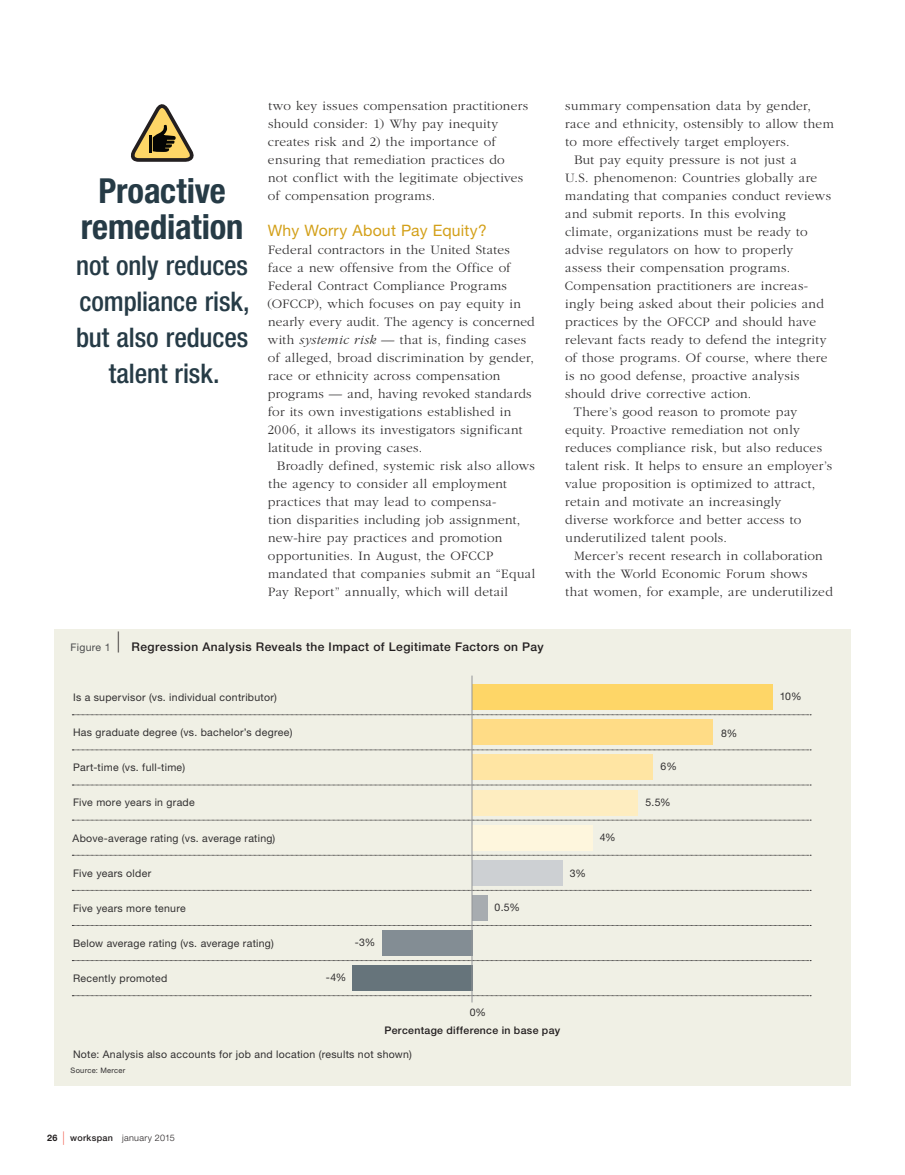
<style>
.page{position:relative;width:905px;height:1175px;background:#fff}
.page>*{position:absolute;margin:0;border:0;box-sizing:border-box;transform-origin:0 0}
.PQ-fpo{font:700 condensed 34.5px/36px "Helvetica Neue LT Std";letter-spacing:-.005em;color:#263b46;text-align:center}
.PQ-fpo-2{font:500 condensed 27px/36px "Helvetica Neue LT Std";letter-spacing:-.005em;color:#263b46;text-align:center}
.BODY-Sub1{font:15.75px "Helvetica Neue LT Std";letter-spacing:.015em;color:#d3a019}
.BODY{font:300 13.35px/18px "ITC Garamond Std";letter-spacing:.025em;color:#312f30}
.BODY-1st_paragraph{font:300 13.35px/18px "ITC Garamond Std";letter-spacing:.025em;color:#312f30}
.Figure-Title{font:500 12px "Helvetica Neue LT Std";letter-spacing:.035em;color:#231f20}
.Figure-Body{font:10.5px "Helvetica Neue LT Std";letter-spacing:.025em;color:#312f30}
.Figure-Body_Subhead{font:500 10.5px "Helvetica Neue LT Std";letter-spacing:.03em;color:#231f20}
.footer-left_month{font:300 9px "Helvetica Neue LT Std";letter-spacing:.035em;color:#231f20}
.footer-left_page_num{font:700 9px "Helvetica Neue LT Std";color:#231f20}
.Figure-Source{font:7.5px "Helvetica Neue LT Std";letter-spacing:.035em;color:#312f30}
.s1{font-style:italic}
.s2{font-weight:400;font-size:10.5px;color:#4b4c4d}
.s3{font-weight:100;font-size:13.5px;color:#ef4633}
.s4{font-weight:500}
</style>
<div class="page">
<div style="left:54px;top:629px;width:796px;height:457px;background:#f0f0e5"></div>
<svg style="left:131px;top:104px;width:63px;height:58px"></svg>
<svg style="left:72px;top:714px;width:739px;height:1px"></svg>
<svg style="left:72px;top:749px;width:739px;height:1px"></svg>
<svg style="left:72px;top:784px;width:739px;height:1px"></svg>
<svg style="left:72px;top:820px;width:739px;height:1px"></svg>
<svg style="left:72px;top:855px;width:739px;height:1px"></svg>
<svg style="left:72px;top:890px;width:739px;height:1px"></svg>
<svg style="left:72px;top:925px;width:739px;height:1px"></svg>
<svg style="left:72px;top:960px;width:739px;height:1px"></svg>
<svg style="left:72px;top:995px;width:739px;height:1px"></svg>
<div style="left:352px;top:965px;width:120px;height:25px;background:#66747b"></div>
<div style="left:382px;top:930px;width:90px;height:25px;background:#838d94"></div>
<div style="left:472px;top:895px;width:15px;height:25px;background:#a7acb0"></div>
<div style="left:472px;top:860px;width:90px;height:25px;background:#cdd0d3"></div>
<div style="left:472px;top:825px;width:120px;height:25px;background:#fef6dd"></div>
<div style="left:472px;top:790px;width:165px;height:25px;background:#feedc0"></div>
<div style="left:472px;top:755px;width:180px;height:25px;background:#ffe5a3"></div>
<div style="left:472px;top:719px;width:240px;height:26px;background:#ffdc86"></div>
<div style="left:472px;top:684px;width:300px;height:25px;background:#fed667"></div>
<hr style="left:471px;top:675px;width:1px;height:327px;background:#939598">
<p class="PQ-fpo" style="left:81px;top:172px;width:164px">Proactive remediation</p>
<p class="PQ-fpo-2" style="left:76px;top:247px;width:175px">not only reduces compliance risk, but also reduces talent risk.</p>
<p class="BODY" style="left:268px;top:97px;width:262px">two key issues compensation practitioners should consider: 1) Why pay inequity creates risk and 2) the importance of ensuring that remediation practices do<br>not conflict with the legitimate objectives of compensation programs.</p>
<p class="BODY-Sub1" style="left:268px;top:221px;width:221px">Why Worry About Pay Equity?</p>
<p class="BODY-1st_paragraph" style="left:267px;top:241px;width:269px">Federal contractors in the United States face a new offensive from the Office of Federal Contract Compliance Programs (OFCCP), which focuses on pay equity in nearly every audit. The agency is concerned with <span class="s1">systemic risk</span> — that is, finding cases of alleged, broad discrimination by gender, race or ethnicity across compensation programs — and, having revoked standards for its own investigations established in 2006, it allows its investigators significant latitude in proving cases.</p>
<p class="BODY" style="left:268px;top:457px;width:269px;text-indent:9px">Broadly defined, systemic risk also allows the agency to consider all employment practices that may lead to compensa-<br>tion disparities including job assignment, new-hire pay practices and promotion opportunities. In August, the OFCCP mandated that companies submit an “Equal Pay Report” annually, which will detail</p>
<p class="Figure-Title" style="left:71px;top:639px;width:474px"><span class="s2">Figure 1</span> <sup>|</sup> Regression Analysis Reveals the Impact of Legitimate Factors on Pay</p>
<p class="Figure-Body" style="left:73px;top:691px;width:205px">Is a supervisor (vs. individual contributor)</p>
<p class="Figure-Body" style="left:73px;top:726px;width:221px">Has graduate degree (vs. bachelor’s degree)</p>
<p class="Figure-Body" style="left:73px;top:761px;width:113px">Part-time (vs. full-time)</p>
<p class="Figure-Body" style="left:73px;top:796px;width:123px">Five more years in grade</p>
<p class="Figure-Body" style="left:72px;top:831px;width:204px">Above-average rating (vs. average rating)</p>
<p class="Figure-Body" style="left:73px;top:866px;width:80px">Five years older</p>
<p class="Figure-Body" style="left:73px;top:901px;width:114px">Five years more tenure</p>
<p class="Figure-Body" style="left:73px;top:937px;width:202px">Below average rating (vs. average rating)</p>
<p class="Figure-Body" style="left:73px;top:972px;width:96px">Recently promoted</p>
<p class="Figure-Body" style="left:355px;top:936px;width:22px">-3%</p>
<p class="Figure-Body" style="left:326px;top:971px;width:22px">-4%</p>
<p class="Figure-Body" style="left:494px;top:901px;width:27px">0.5%</p>
<p class="BODY" style="left:565px;top:97px;width:270px">summary compensation data by gender, race and ethnicity, ostensibly to allow them to more effectively target employers.</p>
<p class="BODY" style="left:565px;top:151px;width:268px;text-indent:9px">But pay equity pressure is not just a<br>U.S. phenomenon: Countries globally are mandating that companies conduct reviews and submit reports. In this evolving climate, organizations must be ready to advise regulators on how to properly assess their compensation programs.<br>Compensation practitioners are increas&shy;ingly being asked about their policies and practices by the OFCCP and should have relevant facts ready to defend the integrity of those programs. Of course, where there is no good defense, proactive analysis should drive corrective action.</p>
<p class="BODY" style="left:565px;top:403px;width:269px;text-indent:9px">There’s good reason to promote pay equity. Proactive remediation not only reduces compliance risk, but also reduces talent risk. It helps to ensure an employer’s value proposition is optimized to attract, retain and motivate an increasingly<br>diverse workforce and better access to underutilized talent pools.</p>
<p class="BODY" style="left:565px;top:547px;width:269px;text-indent:9px">Mercer’s recent research in collaboration with the World Economic Forum shows that women, for example, are underutilized</p>
<p class="Figure-Body" style="left:569px;top:866px;width:18px">3%</p>
<p class="Figure-Body" style="left:599px;top:830px;width:18px">4%</p>
<p class="Figure-Body" style="left:660px;top:760px;width:18px">6%</p>
<p class="Figure-Body" style="left:645px;top:795px;width:27px">5.5%</p>
<p class="Figure-Body" style="left:721px;top:727px;width:18px">8%</p>
<p class="Figure-Body" style="left:779px;top:690px;width:23px">10%</p>
<p class="Figure-Body" style="left:470px;top:1006px;width:18px">0%</p>
<p class="Figure-Body_Subhead" style="left:384px;top:1024px;width:177px">Percentage difference in base pay</p>
<p class="Figure-Body" style="left:73px;top:1047px;width:340px">Note: Analysis also accounts for job and location (results not shown)</p>
<p class="Figure-Source" style="left:71px;top:1065px;width:56px">Source: Mercer</p>
<p class="footer-left_page_num" style="left:47px;top:1132px;width:20px">26 <span class="s3">|</span></p>
<p class="footer-left_month" style="left:70px;top:1132px;width:106px"><span class="s4">workspan</span> january 2015</p>
</div>
